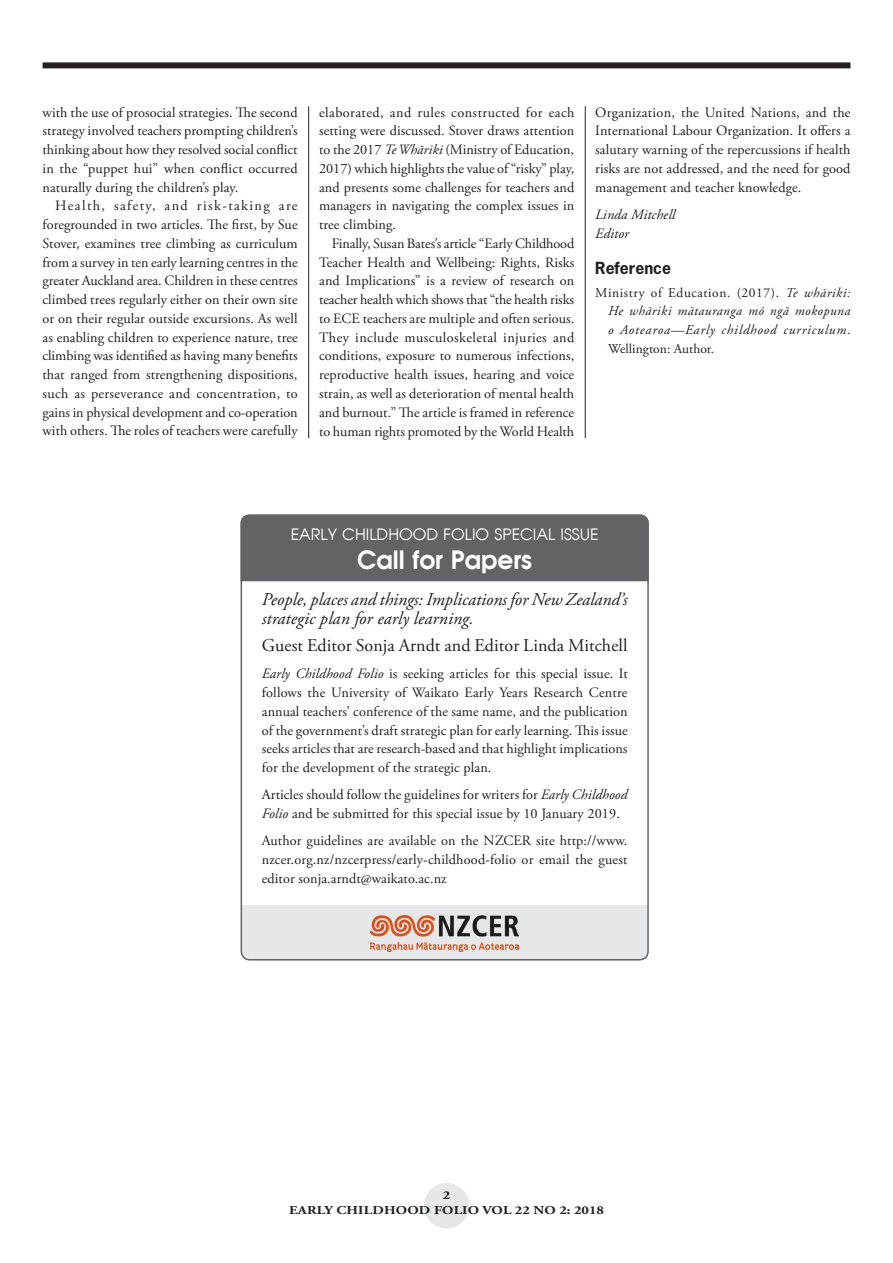
<style>
.page{position:relative;width:893px;height:1263px;background:#fff}
.page>*{position:absolute;margin:0;border:0;box-sizing:border-box;transform-origin:0 0}
.t1{font:700 24.75px "Avian";color:#fff}
.t2{font:italic 18px/18.8px "Adobe Garamond Pro";letter-spacing:-.005em;color:#231f20}
.t3{font:18px "Adobe Garamond Pro";letter-spacing:.005em;color:#231f20}
.t4{font:15.75px "Avian";color:#fff}
.t5{font:15.75px "M News Gothic Bol";color:#231f20}
.t6{font:14.25px/18.8px "Adobe Garamond Pro";letter-spacing:.005em;color:#231f20;text-align:justify}
.t7{font:italic 14.25px/18.8px "Adobe Garamond Pro";letter-spacing:.005em;color:#231f20}
.t8{font:italic 13.5px/18.8px "Adobe Garamond Pro";letter-spacing:.065em;color:#231f20;text-align:justify}
.t9{font:700 12px/14.4px "Adobe Garamond Pro";letter-spacing:.015em;color:#231f20;text-align:center;scale:1.2 1}
.s1{font-style:italic}
.s2{font-style:normal}
</style>
<div class="page">
<div style="left:425px;top:1184px;width:44px;height:44px;background:#e6e7e9;border-radius:50%"></div>
<div style="left:424px;top:1183px;width:45px;height:45px;border:2px solid #e6e7e9;border-radius:50%"></div>
<div style="left:43px;top:62px;width:807px;height:6px;background:#231f20"></div>
<div style="left:241px;top:905px;width:407px;height:55px;background:#e6e7e9"></div>
<hr style="left:308px;top:106px;width:1px;height:332px;background:#231f20">
<hr style="left:585px;top:106px;width:1px;height:332px;background:#231f20">
<img style="left:371px;top:916px;width:147px;height:35px">
<div style="left:241px;top:515px;width:405px;height:66px;background:#636366"></div>
<div style="left:241px;top:514px;width:408px;height:446px;border:2px solid #636366;border-radius:9px"></div>
<p class="t6" style="left:43px;top:103px;width:257px">with the use of prosocial strategies. The second strategy involved teachers prompting children’s thinking about how they resolved social conflict in the “puppet hui” when conflict occurred naturally during the children’s play.</p>
<p class="t6" style="left:43px;top:197px;width:257px;text-indent:13px">Health, safety, and risk-taking are foregrounded in two articles. The first, by Sue Stover, examines tree climbing as curriculum from a survey in ten early learning centres in the greater Auckland area. Children in these centres climbed trees regularly either on their own site or on their regular outside excursions. As well as enabling children to experience nature, tree climbing was identified as having many benefits that ranged from strengthening dispositions, such as perseverance and concentration, to gains in physical development and co-operation with others. The roles of teachers were carefully</p>
<p class="t6" style="left:319px;top:103px;width:257px">elaborated, and rules constructed for each setting were discussed. Stover draws attention to the 2017 <span class="s1">Te Whāriki</span> (Ministry of Education, 2017) which highlights the value of “risky” play, and presents some challenges for teachers and managers in navigating the complex issues in tree climbing.</p>
<p class="t6" style="left:319px;top:235px;width:257px;text-indent:13px">Finally, Susan Bates’s article “Early Childhood Teacher Health and Wellbeing: Rights, Risks and Implications” is a review of research on teacher health which shows that “the health risks to ECE teachers are multiple and often serious.<br>They include musculoskeletal injuries and conditions, exposure to numerous infections, reproductive health issues, hearing and voice strain, as well as deterioration of mental health and burnout.” The article is framed in reference to human rights promoted by the World Health</p>
<p class="t6" style="left:595px;top:103px;width:257px">Organization, the United Nations, and the International Labour Organization. It offers a salutary warning of the repercussions if health risks are not addressed, and the need for good management and teacher knowledge.</p>
<p class="t7" style="left:595px;top:205px;width:82px">Linda Mitchell<br>Editor</p>
<p class="t5" style="left:595px;top:257px;width:77px">Reference</p>
<p class="t8" style="left:608px;top:283px;width:244px;text-indent:-13px"><span class="s2">Ministry of Education. (2017).</span> Te whāriki:<br>He whāriki mātauranga mō ngā mokopuna o Aotearoa—Early childhood curriculum<span class="s2">.<br>Wellington: Author.</span></p>
<p class="t4" style="left:291px;top:525px;width:309px">EARLY CHILDHOOD FOLIO SPECIAL ISSUE</p>
<h1 class="t1" style="left:357px;top:544px;width:176px">Call for Papers</h1>
<p class="t2" style="left:262px;top:590px;width:367px">People, places and things: Implications for New Zealand’s strategic plan for early learning.</p>
<p class="t3" style="left:262px;top:635px;width:367px">Guest Editor Sonja Arndt and Editor Linda Mitchell</p>
<p class="t6" style="left:262px;top:665px;width:367px"><span class="s1">Early Childhood Folio</span> is seeking articles for this special issue. It follows the University of Waikato Early Years Research Centre annual teachers’ conference of the same name, and the publication of the government’s draft strategic plan for early learning. This issue seeks articles that are research-based and that highlight implications for the development of the strategic plan.</p>
<p class="t6" style="left:262px;top:786px;width:367px">Articles should follow the guidelines for writers for <span class="s1">Early Childhood<br>Folio</span> and be submitted for this special issue by 10 January 2019.</p>
<p class="t6" style="left:262px;top:832px;width:367px">Author guidelines are available on the NZCER site http://www. nzcer.org.nz/nzcerpress/early-childhood-folio or email the guest editor sonja.arndt@waikato.ac.nz</p>
<p class="t9" style="left:289px;top:1188px;width:264px">2<br>EARLY CHILDHOOD FOLIO VOL 22 NO 2: 2018</p>
</div>
